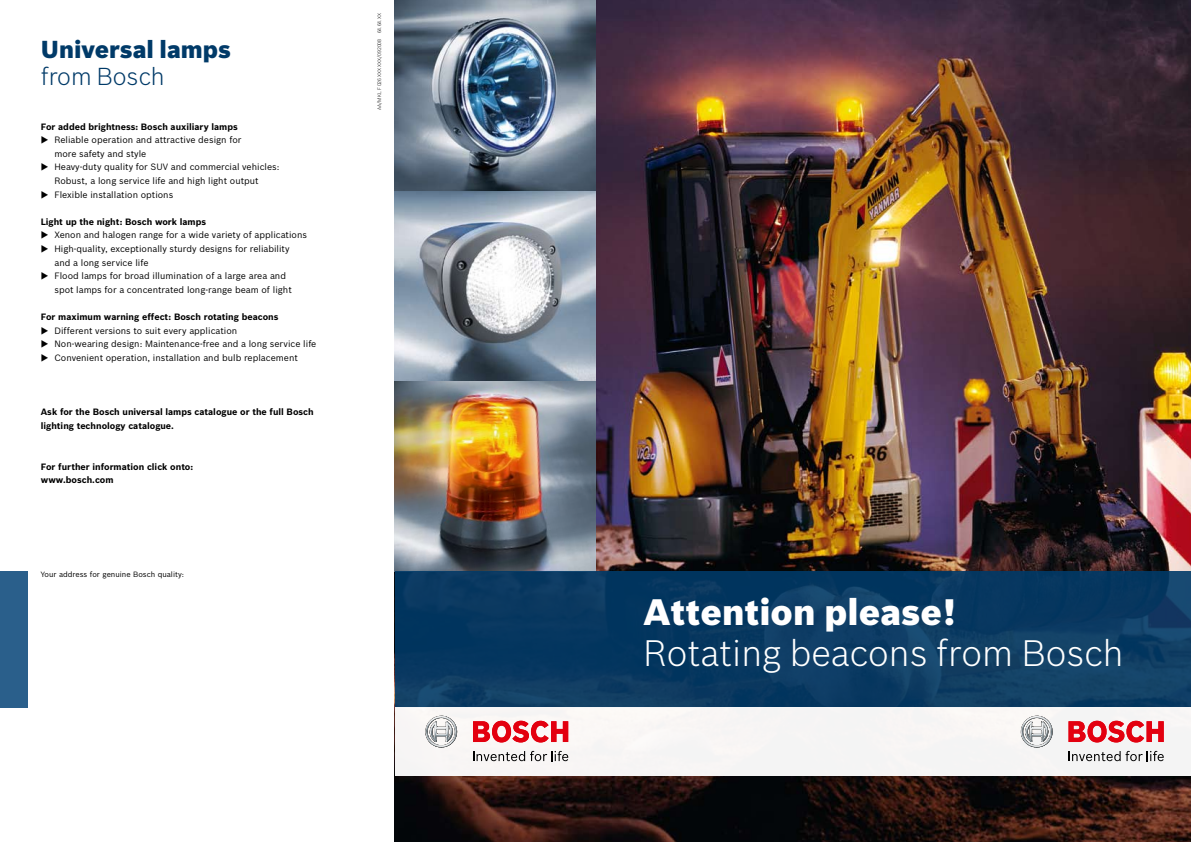
<style>
.page{position:relative;width:1191px;height:842px;background:#fff}
.page>*{position:absolute;margin:0;border:0;box-sizing:border-box;transform-origin:0 0}
.t1{font:300 36px "Bosch Sans";color:#fff}
.t2{font:900 36px "Bosch Sans";color:#fff}
.t3{font:900 24px "Bosch Sans";color:#003a68}
.t4{font:300 24px "Bosch Sans";color:#003a68}
.t5{font:9px/13.6px "Bosch Sans";color:#000}
.t6{font:700 9px/13.6px "Bosch Sans";color:#000}
.t7{font:7.5px "Bosch Sans";color:#000}
.t8{font:300 5px "Bosch Sans";color:#000}
</style>
<div class="page">
<img style="left:395px;top:0;width:796px;height:842px">
<div style="left:0;top:571px;width:27px;height:137px;background:#2a5f8b"></div>
<img style="left:395px;top:0;width:200px;height:571px">
<svg style="left:395px;top:571px;width:796px;height:136px;background:#0a3a62"></svg>
<div style="left:395px;top:707px;width:796px;height:69px;background:#f6f5f4"></div>
<svg style="left:1020px;top:716px;width:33px;height:32px"></svg>
<svg style="left:1068px;top:751px;width:95px;height:10px"></svg>
<svg style="left:1068px;top:721px;width:95px;height:21px"></svg>
<svg style="left:425px;top:716px;width:32px;height:32px"></svg>
<svg style="left:473px;top:751px;width:95px;height:10px"></svg>
<svg style="left:473px;top:721px;width:95px;height:21px"></svg>
<h2 class="t3" style="left:41px;top:34px;width:192px">Universal lamps</h2>
<h2 class="t4" style="left:41px;top:62px;width:125px">from Bosch</h2>
<p class="t6" style="left:41px;top:120px;width:199px">For added brightness: Bosch auxiliary lamps</p>
<p class="t5" style="left:54px;top:133px;width:188px;text-indent:-14px">◆ Reliable operation and attractive design for more safety and style</p>
<p class="t5" style="left:54px;top:160px;width:226px;text-indent:-14px">◆ Heavy-duty quality for SUV and commercial vehicles:<br>Robust, a long service life and high light output</p>
<p class="t5" style="left:41px;top:187px;width:134px">◆ Flexible installation options</p>
<p class="t6" style="left:41px;top:215px;width:167px">Light up the night: Bosch work lamps</p>
<p class="t5" style="left:41px;top:228px;width:268px">◆ Xenon and halogen range for a wide variety of applications</p>
<p class="t5" style="left:54px;top:242px;width:237px;text-indent:-14px">◆ High-quality, exceptionally sturdy designs for reliability and a long service life</p>
<p class="t5" style="left:54px;top:269px;width:239px;text-indent:-14px">◆ Flood lamps for broad illumination of a large area and spot lamps for a concentrated long-range beam of light</p>
<p class="t6" style="left:41px;top:310px;width:239px">For maximum warning effect: Bosch rotating beacons</p>
<p class="t5" style="left:41px;top:323px;width:198px">◆ Different versions to suit every application</p>
<p class="t5" style="left:41px;top:337px;width:277px">◆ Non-wearing design: Maintenance-free and a long service life</p>
<p class="t5" style="left:41px;top:351px;width:258px">◆ Convenient operation, installation and bulb replacement</p>
<p class="t6" style="left:41px;top:405px;width:274px">Ask for the Bosch universal lamps catalogue or the full Bosch lighting technology catalogue.</p>
<p class="t6" style="left:41px;top:460px;width:154px">For further information click onto: www.bosch.com</p>
<p class="t7" style="left:41px;top:569px;width:145px">Your address for genuine Bosch quality:</p>
<p class="t8" style="left:376px;top:110px;width:98px;rotate:-90deg">AA/MKL F 026 XXX XXX/092008 64.64.XX</p>
<h1 class="t2" style="left:643px;top:590px;width:314px">Attention please!</h1>
<h1 class="t1" style="left:643px;top:631px;width:482px">Rotating beacons from Bosch</h1>
</div>
